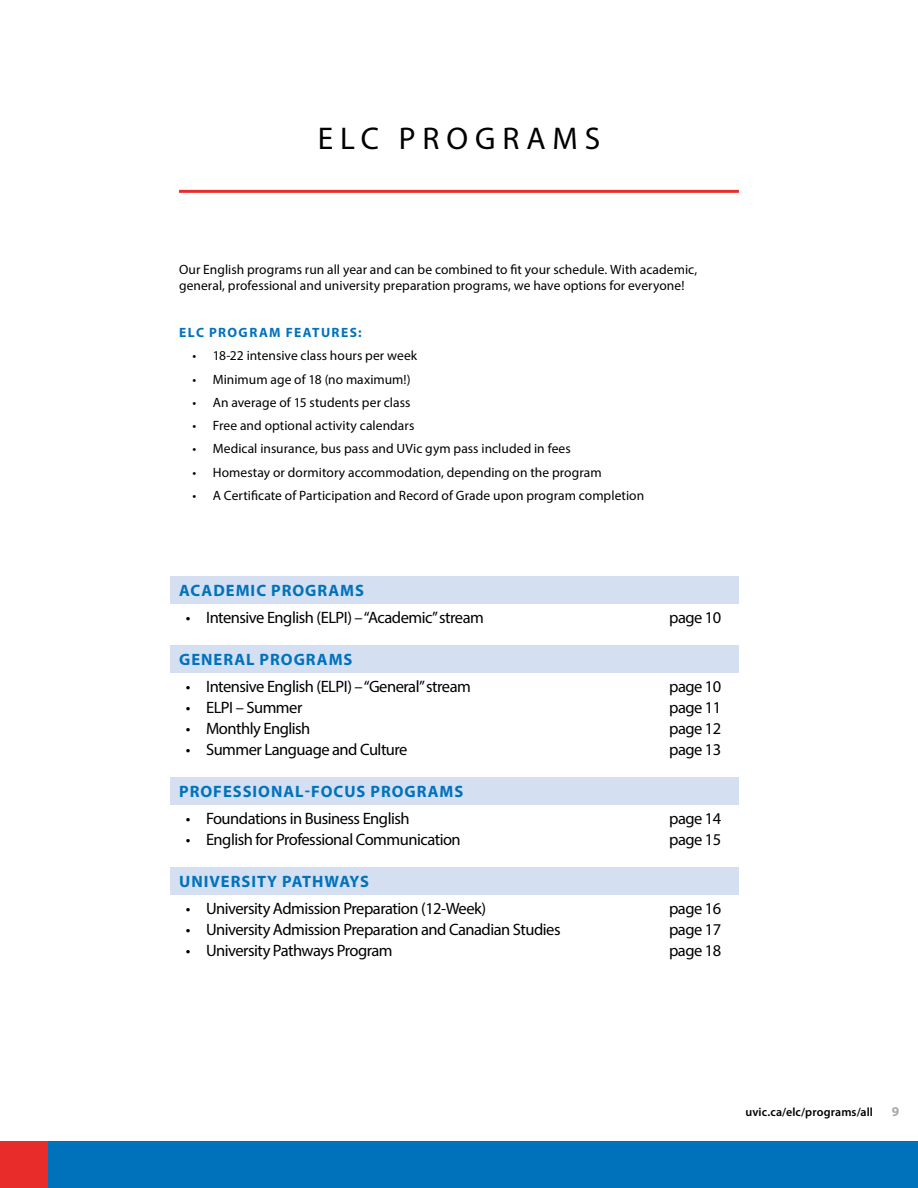
<style>
.page{position:relative;width:918px;height:1188px;background:#fff}
.page>*{position:absolute;margin:0;border:0;box-sizing:border-box;transform-origin:0 0}
.t1{font:31.5px "Myriad Pro";letter-spacing:.22em;color:#000}
.t2{font:16.5px "Myriad Pro";letter-spacing:-.03em;color:#000}
.t3{font:700 16.5px "Myriad Pro";letter-spacing:.06em;color:#0072bc}
.t4{font:13.5px/16.5px "Myriad Pro";letter-spacing:.005em;color:#000}
.t5{font:700 13.5px "Myriad Pro";letter-spacing:.105em;color:#0072bc}
.t6{font:700 13.5px "Myriad Pro";color:#a7a9ac}
.t7{font:600 12px "Myriad Pro";letter-spacing:.01em;color:#000}
</style>
<div class="page">
<div style="left:171px;top:576px;width:568px;height:28px;background:#d4dff2"></div>
<div style="left:171px;top:645px;width:568px;height:28px;background:#d4dff2"></div>
<div style="left:171px;top:777px;width:568px;height:27px;background:#d4dff2"></div>
<div style="left:171px;top:867px;width:568px;height:27px;background:#d4dff2"></div>
<hr style="left:179px;top:190px;width:560px;height:3px;background:#e72e2c">
<div style="left:0;top:1142px;width:65px;height:46px;background:#e82c2a"></div>
<div style="left:48px;top:1142px;width:870px;height:46px;background:#0072bc"></div>
<h1 class="t1" style="left:318px;top:119px;width:284px">ELC PROGRAMS</h1>
<p class="t4" style="left:179px;top:261px;width:520px">Our English programs run all year and can be combined to fit your schedule. With academic, general, professional and university preparation programs, we have options for everyone!</p>
<p class="t5" style="left:179px;top:324px;width:184px">ELC PROGRAM FEATURES:</p>
<p class="t4" style="left:193px;top:347px;width:226px">• 18-22 intensive class hours per week</p>
<p class="t4" style="left:193px;top:371px;width:219px">• Minimum age of 18 (no maximum!)</p>
<p class="t4" style="left:193px;top:394px;width:219px">• An average of 15 students per class</p>
<p class="t4" style="left:193px;top:417px;width:223px">• Free and optional activity calendars</p>
<p class="t4" style="left:193px;top:440px;width:380px">• Medical insurance, bus pass and UVic gym pass included in fees</p>
<p class="t4" style="left:193px;top:464px;width:411px">• Homestay or dormitory accommodation, depending on the program</p>
<p class="t4" style="left:193px;top:487px;width:453px">• A Certificate of Participation and Record of Grade upon program completion</p>
<p class="t3" style="left:179px;top:579px;width:186px">ACADEMIC PROGRAMS</p>
<p class="t2" style="left:186px;top:608px;width:300px">• Intensive English (ELPI) – “Academic” stream</p>
<p class="t2" style="left:669px;top:608px;width:54px">page 10</p>
<p class="t3" style="left:179px;top:648px;width:175px">GENERAL PROGRAMS</p>
<p class="t2" style="left:186px;top:677px;width:287px">• Intensive English (ELPI) – “General” stream</p>
<p class="t2" style="left:669px;top:677px;width:54px">page 10</p>
<p class="t2" style="left:186px;top:698px;width:118px">• ELPI – Summer</p>
<p class="t2" style="left:669px;top:698px;width:54px">page 11</p>
<p class="t2" style="left:186px;top:719px;width:126px">• Monthly English</p>
<p class="t2" style="left:669px;top:719px;width:54px">page 12</p>
<p class="t2" style="left:186px;top:740px;width:223px">• Summer Language and Culture</p>
<p class="t2" style="left:669px;top:740px;width:54px">page 13</p>
<p class="t3" style="left:179px;top:780px;width:286px">PROFESSIONAL-FOCUS PROGRAMS</p>
<p class="t2" style="left:186px;top:809px;width:225px">• Foundations in Business English</p>
<p class="t2" style="left:669px;top:809px;width:54px">page 14</p>
<p class="t2" style="left:186px;top:830px;width:276px">• English for Professional Communication</p>
<p class="t2" style="left:669px;top:830px;width:54px">page 15</p>
<p class="t3" style="left:179px;top:870px;width:191px">UNIVERSITY PATHWAYS</p>
<p class="t2" style="left:186px;top:899px;width:302px">• University Admission Preparation (12-Week)</p>
<p class="t2" style="left:669px;top:899px;width:54px">page 16</p>
<p class="t2" style="left:186px;top:920px;width:376px">• University Admission Preparation and Canadian Studies</p>
<p class="t2" style="left:669px;top:920px;width:54px">page 17</p>
<p class="t2" style="left:186px;top:941px;width:208px">• University Pathways Program</p>
<p class="t2" style="left:669px;top:941px;width:54px">page 18</p>
<p class="t7" style="left:745px;top:1105px;width:129px">uvic.ca/elc/programs/all</p>
<p class="t6" style="left:892px;top:1103px;width:9px">9</p>
</div>
